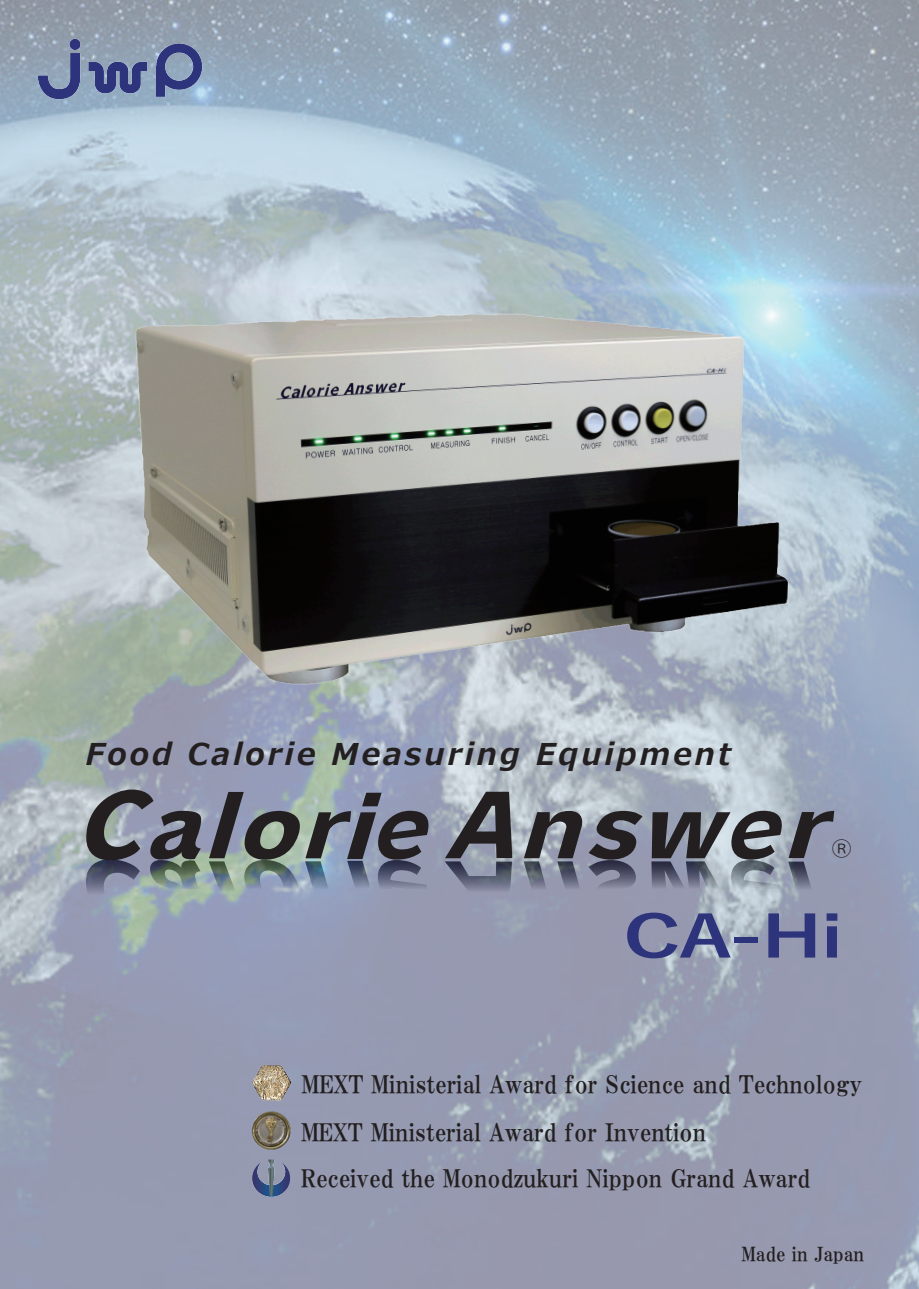
<style>
.page{position:relative;width:919px;height:1289px;background:#fff}
.page>*{position:absolute;margin:0;border:0;box-sizing:border-box;transform-origin:0 0}
.t1{font:700 56.85px "Yu Gothic";color:#2e347c;scale:1.39 1}
.t2{font:italic 700 30px "Meiryo";letter-spacing:.1em;color:#231f20}
.t3{font:24.3px "HGS Mincho E";color:#231f20}
.t4{font:19.8px "Koz Go Pro";color:#231f20}
.t5{font:19.5px "HGS Mincho E";color:#231f20}
</style>
<div class="page">
<img style="left:0;top:0;width:918px;height:1288px">
<img style="left:34px;top:34px;width:172px;height:69px">
<img style="left:0;top:217px;width:900px;height:616px">
<img style="left:252px;top:1112px;width:38px;height:37px">
<img style="left:228px;top:1054px;width:86px;height:58px">
<img style="left:252px;top:1159px;width:38px;height:37px;border-radius:19px">
<svg style="left:86px;top:789px;width:115px;height:129px;background:#777f87"></svg>
<svg style="left:444px;top:791px;width:68px;height:121px;background:#747785"></svg>
<svg style="left:523px;top:810px;width:119px;height:98px;background:#757786"></svg>
<svg style="left:651px;top:810px;width:183px;height:98px;background:#7d828f"></svg>
<svg style="left:209px;top:792px;width:223px;height:120px;background:#79828f"></svg>
<p class="t2" style="left:86px;top:733px;width:646px">Food Calorie Measuring Equipment</p>
<p class="t4" style="left:831px;top:836px;width:21px">Ⓡ</p>
<h1 class="t1" style="left:623px;top:904px;width:160px">CA-Hi</h1>
<p class="t3" style="left:301px;top:1071px;width:562px">MEXT Ministerial Award for Science and Technology</p>
<p class="t3" style="left:301px;top:1119px;width:407px">MEXT Ministerial Award for Invention</p>
<p class="t3" style="left:301px;top:1166px;width:511px">Received the Monodzukuri Nippon Grand Award</p>
<p class="t5" style="left:741px;top:1243px;width:124px">Made in Japan</p>
</div>
